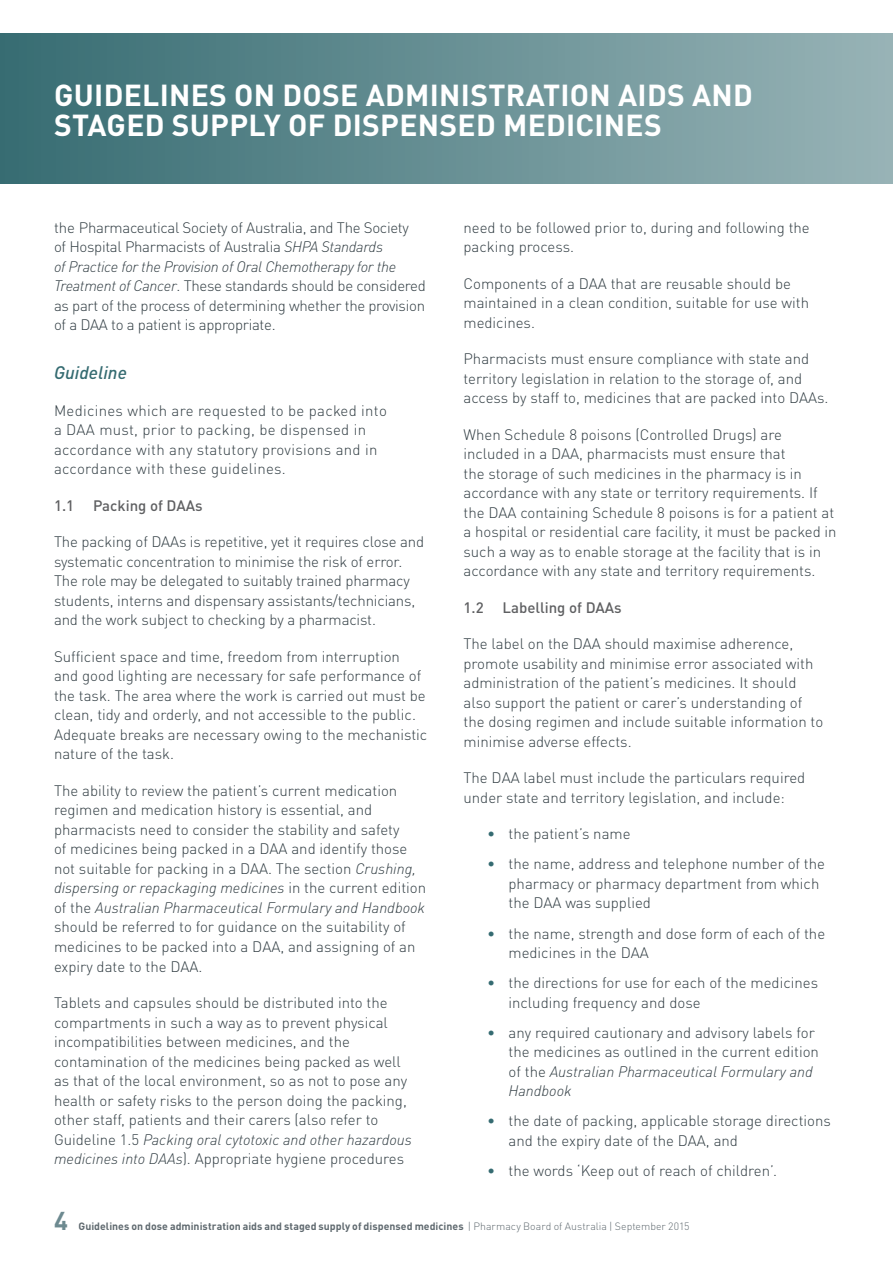
<style>
.page{position:relative;width:893px;height:1263px;background:#fff}
.page>*{position:absolute;margin:0;border:0;box-sizing:border-box;transform-origin:0 0}
.t1{font:700 30px/30px "DINOT";letter-spacing:.01em;color:#fff}
.t2{font:700 25.5px "DINOT";color:#6d8a90}
.t3{font:italic 500 18px "DINOT";color:#356b71}
.t4{font:300 15px/19.5px "DINOT";color:#303c42}
.t5{font:300 15px/19.5px "DINOT";letter-spacing:-.02em;color:#303c42}
.t6{font:300 15px/19.5px "DINOT";letter-spacing:.02em;color:#303c42}
.t7{font:500 15px "DINOT";color:#5f6062}
.t8{font:700 10.5px "DINOT";letter-spacing:.005em;color:#5f696f}
.s1{font-style:italic}
.s2{color:#356b71}
.s3{font-weight:300}
</style>
<div class="page">
<div style="left:0;top:34px;width:893px;height:150px;background:linear-gradient(to right,#376c72,#98b3b6)"></div>
<h1 class="t1" style="left:54px;top:79px;width:700px">GUIDELINES ON DOSE ADMINISTRATION AIDS AND<br>STAGED SUPPLY OF DISPENSED MEDICINES</h1>
<p class="t5" style="left:54px;top:217px;width:373px">the Pharmaceutical Society of Australia, and The Society<br>of Hospital Pharmacists of Australia <span class="s1">SHPA Standards<br>of Practice for the Provision of Oral Chemotherapy for the Treatment of Cancer</span>. These standards should be considered as part of the process of determining whether the provision of a DAA to a patient is appropriate.</p>
<p class="t3" style="left:54px;top:361px;width:74px">Guideline</p>
<p class="t6" style="left:54px;top:401px;width:334px">Medicines which are requested to be packed into a DAA must, prior to packing, be dispensed in accordance with any statutory provisions and in accordance with these guidelines.</p>
<p class="t7" style="left:54px;top:496px;width:22px">1.1</p>
<p class="t7" style="left:93px;top:496px;width:111px">Packing of DAAs</p>
<p class="t4" style="left:54px;top:532px;width:372px">The packing of DAAs is repetitive, yet it requires close and systematic concentration to minimise the risk of error.<br>The role may be delegated to suitably trained pharmacy students, interns and dispensary assistants/technicians, and the work subject to checking by a pharmacist.</p>
<p class="t4" style="left:54px;top:647px;width:375px">Sufficient space and time, freedom from interruption and good lighting are necessary for safe performance of the task. The area where the work is carried out must be clean, tidy and orderly, and not accessible to the public.<br>Adequate breaks are necessary owing to the mechanistic nature of the task.</p>
<p class="t4" style="left:54px;top:781px;width:374px">The ability to review the patient’s current medication regimen and medication history is essential, and pharmacists need to consider the stability and safety<br>of medicines being packed in a DAA and identify those not suitable for packing in a DAA. The section <span class="s1">Crushing, dispersing or repackaging medicines</span> in the current edition of the <span class="s1">Australian Pharmaceutical Formulary and Handbook </span>should be referred to for guidance on the suitability of medicines to be packed into a DAA, and assigning of an expiry date to the DAA.</p>
<p class="t4" style="left:54px;top:993px;width:359px">Tablets and capsules should be distributed into the compartments in such a way as to prevent physical incompatibilities between medicines, and the contamination of the medicines being packed as well as that of the local environment, so as not to pose any health or safety risks to the person doing the packing, other staff, patients and their carers (also refer to Guideline 1.5 <span class="s1">Packing oral cytotoxic and other hazardous medicines into DAAs</span>). Appropriate hygiene procedures</p>
<p class="t4" style="left:463px;top:217px;width:348px">need to be followed prior to, during and following the packing process.</p>
<p class="t4" style="left:463px;top:273px;width:347px">Components of a DAA that are reusable should be maintained in a clean condition, suitable for use with medicines.</p>
<p class="t4" style="left:463px;top:349px;width:367px">Pharmacists must ensure compliance with state and territory legislation in relation to the storage of, and access by staff to, medicines that are packed into DAAs.</p>
<p class="t4" style="left:463px;top:424px;width:375px">When Schedule 8 poisons (Controlled Drugs) are included in a DAA, pharmacists must ensure that<br>the storage of such medicines in the pharmacy is in accordance with any state or territory requirements. If the DAA containing Schedule 8 poisons is for a patient at a hospital or residential care facility, it must be packed in such a way as to enable storage at the facility that is in accordance with any state and territory requirements.</p>
<p class="t7" style="left:463px;top:598px;width:22px">1.2</p>
<p class="t7" style="left:502px;top:598px;width:121px">Labelling of DAAs</p>
<p class="t4" style="left:463px;top:634px;width:361px">The label on the DAA should maximise adherence, promote usability and minimise error associated with administration of the patient’s medicines. It should also support the patient or carer’s understanding of the dosing regimen and include suitable information to minimise adverse effects.</p>
<p class="t4" style="left:463px;top:768px;width:343px">The DAA label must include the particulars required under state and territory legislation, and include:</p>
<p class="t4" style="left:487px;top:824px;width:145px"><span class="s2">•</span> the patient’s name</p>
<p class="t4" style="left:508px;top:854px;width:318px;text-indent:-21px"><span class="s2">•</span> the name, address and telephone number of the pharmacy or pharmacy department from which the DAA was supplied</p>
<p class="t4" style="left:508px;top:923px;width:318px;text-indent:-21px"><span class="s2">•</span> the name, strength and dose form of each of the medicines in the DAA</p>
<p class="t4" style="left:508px;top:973px;width:311px;text-indent:-21px"><span class="s2">•</span> the directions for use for each of the medicines including frequency and dose</p>
<p class="t4" style="left:508px;top:1022px;width:312px;text-indent:-21px"><span class="s2">•</span> any required cautionary and advisory labels for the medicines as outlined in the current edition of the <span class="s1">Australian Pharmaceutical Formulary and Handbook</span></p>
<p class="t4" style="left:508px;top:1111px;width:324px;text-indent:-21px"><span class="s2">•</span> the date of packing, applicable storage directions and the expiry date of the DAA, and</p>
<p class="t4" style="left:487px;top:1161px;width:291px"><span class="s2">•</span> the words ‘Keep out of reach of children’.</p>
<h2 class="t2" style="left:54px;top:1204px;width:15px">4</h2>
<p class="t8" style="left:78px;top:1219px;width:612px">Guidelines on dose administration aids and staged supply of dispensed medicines <span class="s3">| Pharmacy Board of Australia | September 2015</span></p>
</div>
